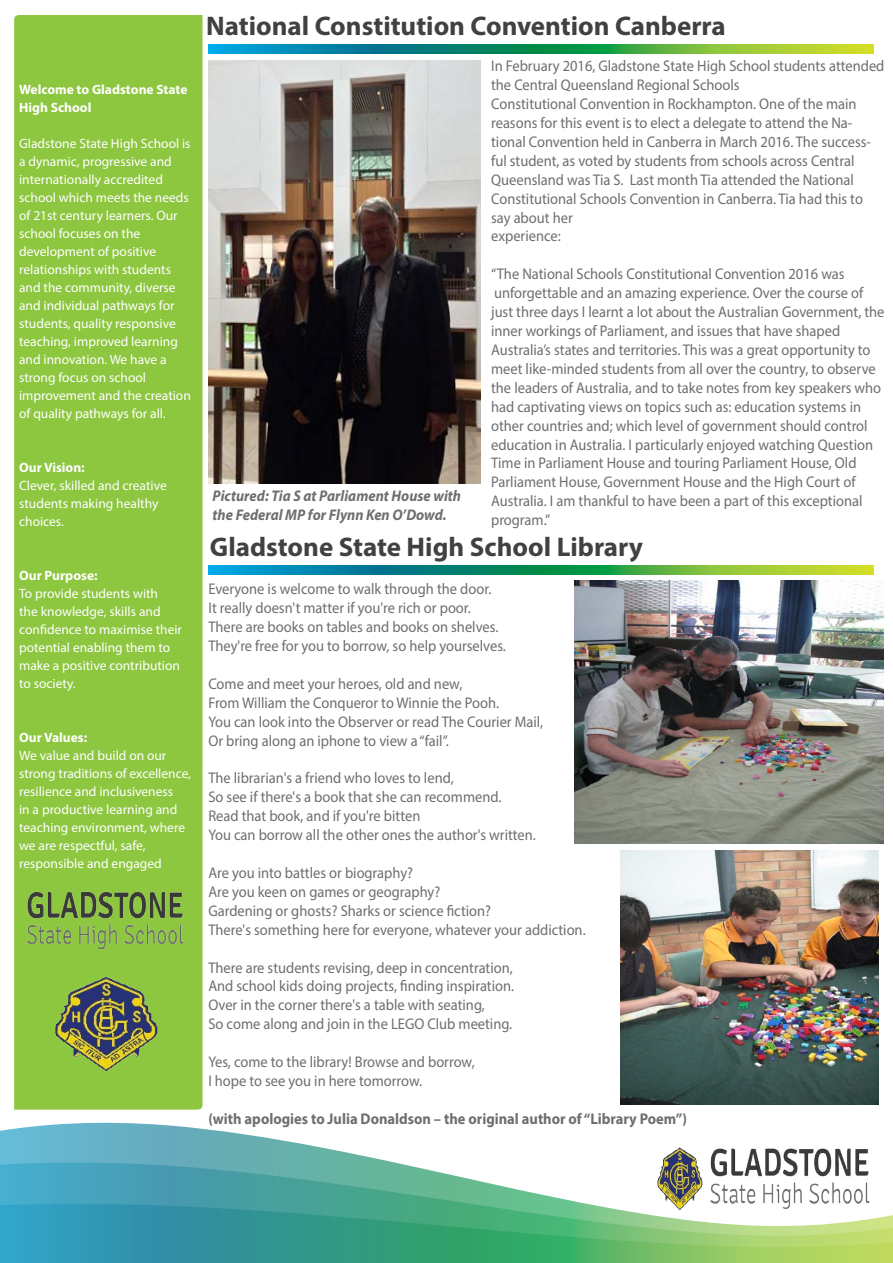
<style>
.page{position:relative;width:893px;height:1263px;background:#fff}
.page>*{position:absolute;margin:0;border:0;box-sizing:border-box;transform-origin:0 0}
.t1{font:700 27px "Myriad Pro";color:#414042}
.t2{font:15.45px/18.9px "Myriad Pro";color:#6d6e71;scale:.94 1}
.t3{font:italic 700 15.45px/18.9px "Myriad Pro";color:#6d6e71;scale:.94 1}
.t4{font:700 15.45px "Myriad Pro";color:#6d6e71;scale:.94 1}
.t5{font:13.5px/18px "Myriad Pro";color:#fff}
.t6{font:700 13.5px/18px "Myriad Pro";color:#fff}
</style>
<div class="page">
<svg style="left:208px;top:45px;width:665px;height:8px;background:#38a067"></svg>
<div style="left:14px;top:15px;width:188px;height:1094px;background:#8dc63f"></div>
<svg style="left:0;top:1122px;width:387px;height:39px"></svg>
<svg style="left:0;top:1161px;width:870px;height:42px"></svg>
<svg style="left:0;top:1203px;width:892px;height:60px;background:#5db091"></svg>
<img style="left:656px;top:1147px;width:213px;height:64px">
<img style="left:23px;top:887px;width:160px;height:65px">
<img style="left:50px;top:969px;width:116px;height:104px">
<svg style="left:892px;top:1215px;width:1px;height:48px"></svg>
<img style="left:209px;top:60px;width:272px;height:424px">
<svg style="left:208px;top:566px;width:665px;height:8px;background:#38a067"></svg>
<img style="left:575px;top:580px;width:308px;height:263px">
<img style="left:621px;top:850px;width:257px;height:255px">
<p class="t6" style="left:19px;top:80px;width:170px">Welcome to Gladstone State<br>High School</p>
<p class="t5" style="left:19px;top:134px;width:173px">Gladstone State High School is a dynamic, progressive and internationally accredited school which meets the needs of 21st century learners. Our school focuses on the development of positive relationships with students and the community, diverse and individual pathways for students, quality responsive teaching, improved learning and innovation. We have a strong focus on school improvement and the creation of quality pathways for all.</p>
<p class="t6" style="left:19px;top:458px;width:67px">Our Vision:</p>
<p class="t5" style="left:19px;top:476px;width:149px">Clever, skilled and creative students making healthy choices.</p>
<p class="t6" style="left:19px;top:566px;width:80px">Our Purpose:</p>
<p class="t5" style="left:19px;top:584px;width:164px">To provide students with<br>the knowledge, skills and confidence to maximise their potential enabling them to make a positive contribution to society.</p>
<p class="t6" style="left:19px;top:728px;width:70px">Our Values:</p>
<p class="t5" style="left:19px;top:746px;width:173px">We value and build on our strong traditions of excellence, resilience and inclusiveness<br>in a productive learning and teaching environment, where we are respectful, safe, responsible and engaged</p>
<h1 class="t1" style="left:206px;top:8px;width:521px">National Constitution Convention Canberra</h1>
<p class="t2" style="left:491px;top:56px;width:420px">In February 2016, Gladstone State High School students attended the Central Queensland Regional Schools<br>Constitutional Convention in Rockhampton. One of the main reasons for this event is to elect a delegate to attend the Na&shy;tional Convention held in Canberra in March 2016. The success&shy;ful student, as voted by students from schools across Central Queensland was Tia S. Last month Tia attended the National Constitutional Schools Convention in Canberra. Tia had this to say about her<br>experience:</p>
<p class="t2" style="left:491px;top:264px;width:420px">“The National Schools Constitutional Convention 2016 was unforgettable and an amazing experience. Over the course of just three days I learnt a lot about the Australian Government, the inner workings of Parliament, and issues that have shaped Australia’s states and territories. This was a great opportunity to meet like-minded students from all over the country, to observe the leaders of Australia, and to take notes from key speakers who had captivating views on topics such as: education systems in other countries and; which level of government should control education in Australia. I particularly enjoyed watching Question Time in Parliament House and touring Parliament House, Old Parliament House, Government House and the High Court of Australia. I am thankful to have been a part of this exceptional program.”</p>
<p class="t3" style="left:213px;top:485px;width:266px">Pictured: Tia S at Parliament House with the Federal MP for Flynn Ken O’Dowd.</p>
<h1 class="t1" style="left:210px;top:529px;width:435px">Gladstone State High School Library</h1>
<p class="t2" style="left:208px;top:579px;width:318px">Everyone is welcome to walk through the door.<br>It really doesn't matter if you're rich or poor.<br>There are books on tables and books on shelves.<br>They're free for you to borrow, so help yourselves.</p>
<p class="t2" style="left:208px;top:674px;width:358px">Come and meet your heroes, old and new,<br>From William the Conqueror to Winnie the Pooh.<br>You can look into the Observer or read The Courier Mail, Or bring along an iphone to view a “fail”.</p>
<p class="t2" style="left:208px;top:768px;width:350px">The librarian's a friend who loves to lend,<br>So see if there's a book that she can recommend.<br>Read that book, and if you're bitten<br>You can borrow all the other ones the author's written.</p>
<p class="t2" style="left:208px;top:863px;width:403px">Are you into battles or biography?<br>Are you keen on games or geography?<br>Gardening or ghosts? Sharks or science fiction?<br>There's something here for everyone, whatever your addiction.</p>
<p class="t2" style="left:208px;top:958px;width:327px">There are students revising, deep in concentration, And school kids doing projects, finding inspiration.<br>Over in the corner there's a table with seating,<br>So come along and join in the LEGO Club meeting.</p>
<p class="t2" style="left:208px;top:1052px;width:285px">Yes, come to the library! Browse and borrow,<br>I hope to see you in here tomorrow.</p>
<p class="t4" style="left:208px;top:1108px;width:511px">(with apologies to Julia Donaldson – the original author of “Library Poem”)</p>
</div>
